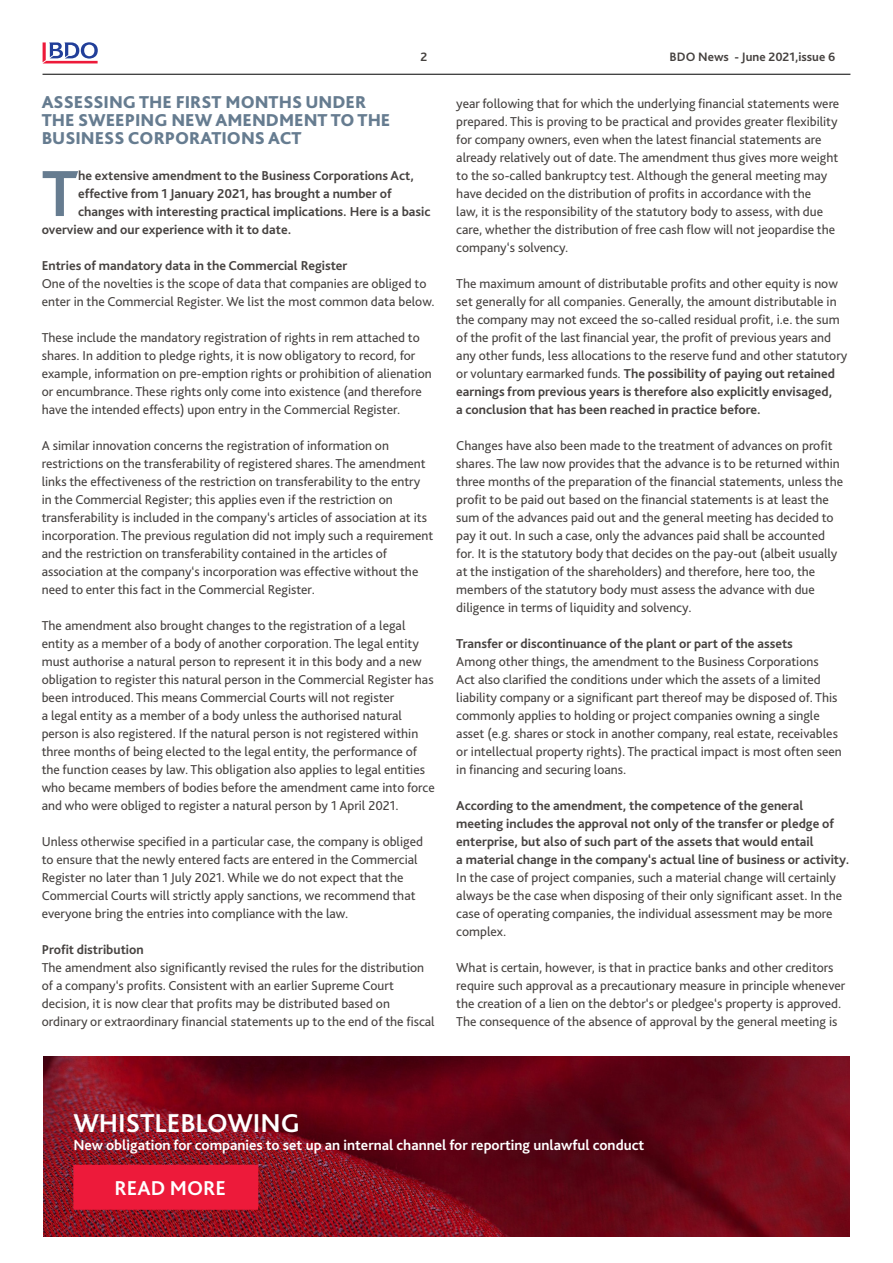
<style>
.page{position:relative;width:893px;height:1263px;background:#fff}
.page>*{position:absolute;margin:0;border:0;box-sizing:border-box;transform-origin:0 0}
.Body_copy{font:700 68.1px "Bliss Pro";color:#667c90}
.Subheading_level_1{font:700 27px "Bliss Pro";color:#fff}
.Subheading_level_2{font:700 21px "Bliss Pro";color:#fff}
.Body_copy-2{font:800 18px/18px "Bliss Pro";color:#667c90}
.Subheading_level_1-2{font:700 15px "Bliss Pro";color:#fff}
.Body_copy-3{font:13.5px/18px "Bliss Pro";color:#464240}
.Body_copy-4{font:700 13.5px/18px "Bliss Pro";color:#464240}
.t1{font:700 12.75px "Bliss Pro";color:#464240}
.s1{font-weight:700}
.s2{font-weight:400}
</style>
<div class="page">
<hr style="left:43px;top:74px;width:807px;height:1px;background:#000">
<svg style="left:43px;top:42px;width:55px;height:21px"></svg>
<img style="left:44px;top:1057px;width:806px;height:180px">
<div style="left:74px;top:1165px;width:184px;height:44px;background:#ed1a3a"></div>
<div style="left:73px;top:1165px;width:185px;height:45px;border:2px solid #ed1a3a"></div>
<p class="t1" style="left:421px;top:49px;width:8px">2</p>
<p class="t1" style="left:670px;top:49px;width:167px">BDO News - June 2021,issue 6</p>
<p class="Body_copy-2" style="left:42px;top:93px;width:350px">ASSESSING THE FIRST MONTHS UNDER<br>THE SWEEPING NEW AMENDMENT TO THE<br>BUSINESS CORPORATIONS ACT</p>
<p class="Body_copy" style="left:42px;top:151px;width:38px">T</p>
<p class="Body_copy-4" style="left:78px;top:166px;width:337px">he extensive amendment to the Business Corporations Act,</p>
<p class="Body_copy-4" style="left:78px;top:184px;width:315px">effective from 1 January 2021, has brought a number of</p>
<p class="Body_copy-4" style="left:78px;top:202px;width:354px">changes with interesting practical implications. Here is a basic</p>
<p class="Body_copy-4" style="left:42px;top:220px;width:251px">overview and our experience with it to date.</p>
<p class="Body_copy-4" style="left:42px;top:256px;width:307px">Entries of mandatory data in the Commercial Register</p>
<p class="Body_copy-3" style="left:42px;top:274px;width:394px">One of the novelties is the scope of data that companies are obliged to enter in the Commercial Register. We list the most common data below.</p>
<p class="Body_copy-3" style="left:42px;top:328px;width:392px">These include the mandatory registration of rights in rem attached to shares. In addition to pledge rights, it is now obligatory to record, for example, information on pre-emption rights or prohibition of alienation or encumbrance. These rights only come into existence (and therefore have the intended effects) upon entry in the Commercial Register.</p>
<p class="Body_copy-3" style="left:42px;top:436px;width:393px">A similar innovation concerns the registration of information on restrictions on the transferability of registered shares. The amendment links the effectiveness of the restriction on transferability to the entry in the Commercial Register; this applies even if the restriction on transferability is included in the company‘s articles of association at its incorporation. The previous regulation did not imply such a requirement and the restriction on transferability contained in the articles of association at the company‘s incorporation was effective without the need to enter this fact in the Commercial Register.</p>
<p class="Body_copy-3" style="left:42px;top:616px;width:395px">The amendment also brought changes to the registration of a legal entity as a member of a body of another corporation. The legal entity must authorise a natural person to represent it in this body and a new obligation to register this natural person in the Commercial Register has been introduced. This means Commercial Courts will not register<br>a legal entity as a member of a body unless the authorised natural person is also registered. If the natural person is not registered within three months of being elected to the legal entity, the performance of the function ceases by law. This obligation also applies to legal entities who became members of bodies before the amendment came into force and who were obliged to register a natural person by 1 April 2021.</p>
<p class="Body_copy-3" style="left:42px;top:832px;width:383px">Unless otherwise specified in a particular case, the company is obliged to ensure that the newly entered facts are entered in the Commercial Register no later than 1 July 2021. While we do not expect that the Commercial Courts will strictly apply sanctions, we recommend that everyone bring the entries into compliance with the law.</p>
<p class="Body_copy-4" style="left:42px;top:940px;width:103px">Profit distribution</p>
<p class="Body_copy-3" style="left:42px;top:958px;width:394px">The amendment also significantly revised the rules for the distribution of a company‘s profits. Consistent with an earlier Supreme Court decision, it is now clear that profits may be distributed based on ordinary or extraordinary financial statements up to the end of the fiscal</p>
<p class="Body_copy-3" style="left:456px;top:94px;width:385px">year following that for which the underlying financial statements were prepared. This is proving to be practical and provides greater flexibility for company owners, even when the latest financial statements are already relatively out of date. The amendment thus gives more weight to the so-called bankruptcy test. Although the general meeting may have decided on the distribution of profits in accordance with the<br>law, it is the responsibility of the statutory body to assess, with due care, whether the distribution of free cash flow will not jeopardise the company‘s solvency.</p>
<p class="Body_copy-3" style="left:456px;top:274px;width:393px">The maximum amount of distributable profits and other equity is now set generally for all companies. Generally, the amount distributable in the company may not exceed the so-called residual profit, i.e. the sum of the profit of the last financial year, the profit of previous years and any other funds, less allocations to the reserve fund and other statutory or voluntary earmarked funds. <span class="s1">The possibility of paying out retained earnings from previous years is therefore also explicitly envisaged,<br>a conclusion that has been reached in practice before.</span></p>
<p class="Body_copy-3" style="left:456px;top:436px;width:388px">Changes have also been made to the treatment of advances on profit shares. The law now provides that the advance is to be returned within three months of the preparation of the financial statements, unless the profit to be paid out based on the financial statements is at least the sum of the advances paid out and the general meeting has decided to pay it out. In such a case, only the advances paid shall be accounted for. It is the statutory body that decides on the pay-out (albeit usually at the instigation of the shareholders) and therefore, here too, the members of the statutory body must assess the advance with due diligence in terms of liquidity and solvency.</p>
<p class="Body_copy-4" style="left:456px;top:634px;width:338px">Transfer or discontinuance of the plant or part of the assets</p>
<p class="Body_copy-3" style="left:456px;top:652px;width:387px">Among other things, the amendment to the Business Corporations<br>Act also clarified the conditions under which the assets of a limited liability company or a significant part thereof may be disposed of. This commonly applies to holding or project companies owning a single asset (e.g. shares or stock in another company, real estate, receivables or intellectual property rights). The practical impact is most often seen in financing and securing loans.</p>
<p class="Body_copy-4" style="left:456px;top:796px;width:395px">According to the amendment, the competence of the general meeting includes the approval not only of the transfer or pledge of enterprise, but also of such part of the assets that would entail<br>a material change in the company‘s actual line of business or activity.<br><span class="s2">In the case of project companies, such a material change will certainly always be the case when disposing of their only significant asset. In the case of operating companies, the individual assessment may be more complex.</span></p>
<p class="Body_copy-3" style="left:456px;top:958px;width:390px">What is certain, however, is that in practice banks and other creditors require such approval as a precautionary measure in principle whenever the creation of a lien on the debtor‘s or pledgee‘s property is approved.<br>The consequence of the absence of approval by the general meeting is</p>
<p class="Subheading_level_1" style="left:73px;top:1106px;width:228px">WHISTLEBLOWING</p>
<p class="Subheading_level_1-2" style="left:73px;top:1136px;width:572px">New obligation for companies to set up an internal channel for reporting unlawful conduct</p>
<p class="Subheading_level_2" style="left:115px;top:1175px;width:113px">READ MORE</p>
</div>
